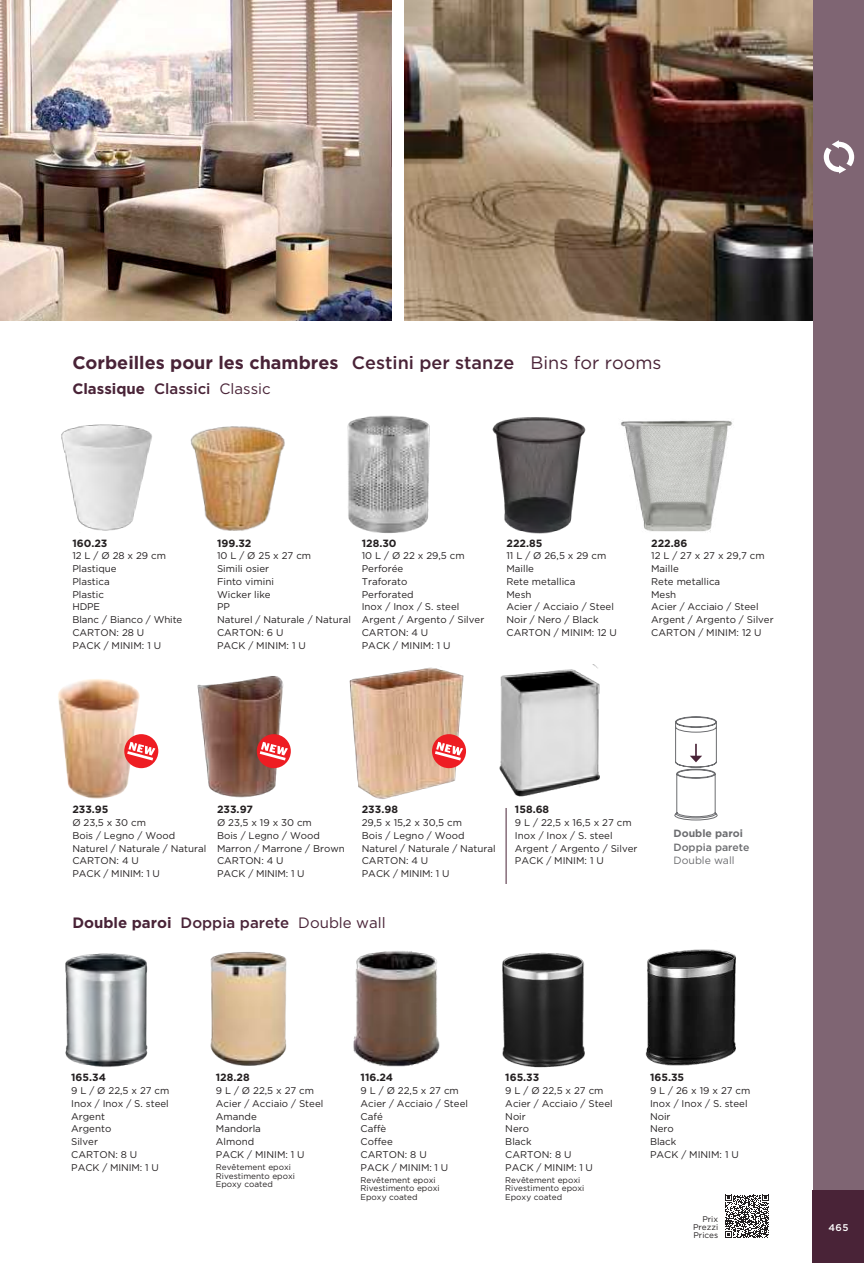
<style>
.page{position:relative;width:864px;height:1263px;background:#fff}
.page>*{position:absolute;margin:0;border:0;box-sizing:border-box;transform-origin:0 0}
.t1{font:700 18px "Gotham";color:#492337}
.t2{font:500 15px "Gotham";color:#492337}
.t3{font:700 15px "Gotham";color:#492337}
.t4{font:700 10.5px "Gotham";color:#231f20}
.t5{font:500 10.5px "Gotham";color:#6c6d70}
.t6{font:700 10.5px "Gotham";color:#6c6d70}
.t7{font:10.5px "Gotham";color:#6c6d70}
.t8{font:9.75px/12.8px "Gotham";color:#231f20}
.t9{font:500 9.75px "Gotham";color:#fff}
.t10{font:8.25px/8.2px "Gotham";color:#231f20}
.s1{font-weight:500}
.s2{font-weight:400}
.s3{font-weight:700}
</style>
<div class="page">
<div style="left:812px;top:0;width:51px;height:1263px;background:#7f6573"></div>
<div style="left:812px;top:1191px;width:51px;height:72px;background:#492337"></div>
<img style="left:404px;top:0;width:408px;height:321px">
<img style="left:0;top:0;width:391px;height:321px">
<img style="left:347px;top:415px;width:83px;height:118px">
<img style="left:190px;top:426px;width:95px;height:105px">
<img style="left:621px;top:420px;width:112px;height:112px">
<img style="left:492px;top:417px;width:94px;height:117px">
<img style="left:349px;top:667px;width:117px;height:132px">
<img style="left:58px;top:679px;width:95px;height:120px">
<img style="left:197px;top:676px;width:94px;height:122px">
<img style="left:61px;top:424px;width:91px;height:107px">
<svg style="left:823px;top:140px;width:30px;height:34px"></svg>
<img style="left:210px;top:952px;width:77px;height:114px">
<img style="left:502px;top:952px;width:83px;height:116px">
<img style="left:65px;top:953px;width:83px;height:114px">
<img style="left:353px;top:951px;width:87px;height:116px">
<img style="left:499px;top:665px;width:101px;height:132px">
<img style="left:645px;top:949px;width:91px;height:117px">
<svg style="left:674px;top:716px;width:43px;height:104px"></svg>
<div style="left:124px;top:734px;width:34px;height:34px;background:#ee1d23;border-radius:50%"></div>
<svg style="left:127px;top:742px;width:28px;height:18px"></svg>
<div style="left:257px;top:734px;width:34px;height:34px;background:#ee1d23;border-radius:50%"></div>
<svg style="left:259px;top:742px;width:29px;height:18px"></svg>
<div style="left:432px;top:734px;width:34px;height:34px;background:#ee1d23;border-radius:50%"></div>
<svg style="left:435px;top:742px;width:28px;height:18px"></svg>
<hr style="left:505px;top:808px;width:1px;height:76px;background:#492337">
<svg style="left:725px;top:1194px;width:43px;height:44px"></svg>
<h1 class="t1" style="left:72px;top:350px;width:590px">Corbeilles pour les chambres <span class="s1">Cestini per stanze</span> <span class="s2">Bins for rooms</span></h1>
<h2 class="t3" style="left:72px;top:379px;width:200px">Classique <span class="s1">Classici</span> <span class="s2">Classic</span></h2>
<p class="t4" style="left:72px;top:536px;width:37px">160.23</p>
<p class="t8" style="left:72px;top:549px;width:111px">12 L / Ø 28 x 29 cm<br>Plastique<br>Plastica<br>Plastic<br>HDPE<br>Blanc / Bianco / White<br>CARTON: 28 U<br>PACK / MINIM: 1 U</p>
<p class="t4" style="left:217px;top:536px;width:36px">199.32</p>
<p class="t8" style="left:217px;top:549px;width:135px">10 L / Ø 25 x 27 cm<br>Simili osier<br>Finto vimini<br>Wicker like<br>PP<br>Naturel / Naturale / Natural<br>CARTON: 6 U<br>PACK / MINIM: 1 U</p>
<p class="t4" style="left:361px;top:536px;width:36px">128.30</p>
<p class="t8" style="left:361px;top:549px;width:124px">10 L / Ø 22 x 29,5 cm<br>Perforée<br>Traforato<br>Perforated<br>Inox / Inox / S. steel<br>Argent / Argento / Silver<br>CARTON: 4 U<br>PACK / MINIM: 1 U</p>
<p class="t4" style="left:506px;top:536px;width:37px">222.85</p>
<p class="t8" style="left:506px;top:549px;width:112px">11 L / Ø 26,5 x 29 cm<br>Maille<br>Rete metallica<br>Mesh<br>Acier / Acciaio / Steel<br>Noir / Nero / Black<br>CARTON / MINIM: 12 U</p>
<p class="t4" style="left:651px;top:536px;width:38px">222.86</p>
<p class="t8" style="left:651px;top:549px;width:124px">12 L / 27 x 27 x 29,7 cm<br>Maille<br>Rete metallica<br>Mesh<br>Acier / Acciaio / Steel<br>Argent / Argento / Silver<br>CARTON / MINIM: 12 U</p>
<p class="t4" style="left:72px;top:802px;width:38px">233.95</p>
<p class="t8" style="left:72px;top:816px;width:135px">Ø 23,5 x 30 cm<br>Bois / Legno / Wood<br>Naturel / Naturale / Natural<br>CARTON: 4 U<br>PACK / MINIM: 1 U</p>
<p class="t4" style="left:217px;top:802px;width:38px">233.97</p>
<p class="t8" style="left:217px;top:816px;width:129px">Ø 23,5 x 19 x 30 cm<br>Bois / Legno / Wood<br>Marron / Marrone / Brown<br>CARTON: 4 U<br>PACK / MINIM: 1 U</p>
<p class="t4" style="left:361px;top:802px;width:38px">233.98</p>
<p class="t8" style="left:361px;top:816px;width:135px">29,5 x 15,2 x 30,5 cm<br>Bois / Legno / Wood<br>Naturel / Naturale / Natural<br>CARTON: 4 U<br>PACK / MINIM: 1 U</p>
<p class="t6" style="left:673px;top:826px;width:71px">Double paroi</p>
<p class="t4" style="left:514px;top:802px;width:36px">158.68</p>
<p class="t8" style="left:514px;top:816px;width:124px">9 L / 22,5 x 16,5 x 27 cm<br>Inox / Inox / S. steel<br>Argent / Argento / Silver<br>PACK / MINIM: 1 U</p>
<p class="t5" style="left:673px;top:840px;width:78px">Doppia parete</p>
<p class="t7" style="left:673px;top:854px;width:62px">Double wall</p>
<h2 class="t2" style="left:72px;top:913px;width:315px"><span class="s3">Double paroi</span> Doppia parete <span class="s2">Double wall</span></h2>
<p class="t4" style="left:71px;top:1070px;width:36px">165.34</p>
<p class="t8" style="left:71px;top:1084px;width:100px">9 L / Ø 22,5 x 27 cm<br>Inox / Inox / S. steel<br>Argent<br>Argento<br>Silver<br>CARTON: 8 U<br>PACK / MINIM: 1 U</p>
<p class="t4" style="left:216px;top:1070px;width:35px">128.28</p>
<p class="t8" style="left:216px;top:1084px;width:109px">9 L / Ø 22,5 x 27 cm<br>Acier / Acciaio / Steel<br>Amande<br>Mandorla<br>Almond<br>PACK / MINIM: 1 U</p>
<p class="t10" style="left:216px;top:1163px;width:81px">Revêtement epoxi<br>Rivestimento epoxi<br>Epoxy coated</p>
<p class="t4" style="left:360px;top:1070px;width:34px">116.24</p>
<p class="t8" style="left:360px;top:1084px;width:109px">9 L / Ø 22,5 x 27 cm<br>Acier / Acciaio / Steel<br>Café<br>Caffè<br>Coffee<br>CARTON: 8 U<br>PACK / MINIM: 1 U</p>
<p class="t10" style="left:360px;top:1176px;width:81px">Revêtement epoxi<br>Rivestimento epoxi<br>Epoxy coated</p>
<p class="t4" style="left:505px;top:1070px;width:36px">165.33</p>
<p class="t8" style="left:505px;top:1084px;width:109px">9 L / Ø 22,5 x 27 cm<br>Acier / Acciaio / Steel<br>Noir<br>Nero<br>Black<br>CARTON: 8 U<br>PACK / MINIM: 1 U</p>
<p class="t10" style="left:505px;top:1176px;width:81px">Revêtement epoxi<br>Rivestimento epoxi<br>Epoxy coated</p>
<p class="t4" style="left:649px;top:1070px;width:36px">165.35</p>
<p class="t8" style="left:649px;top:1084px;width:102px">9 L / 26 x 19 x 27 cm<br>Inox / Inox / S. steel<br>Noir<br>Nero<br>Black<br>PACK / MINIM: 1 U</p>
<p class="t10" style="left:692px;top:1214px;width:27px;text-align:justify;text-indent:9px">Prix Prezzi Prices</p>
<p class="t9" style="left:828px;top:1221px;width:22px">465</p>
</div>
